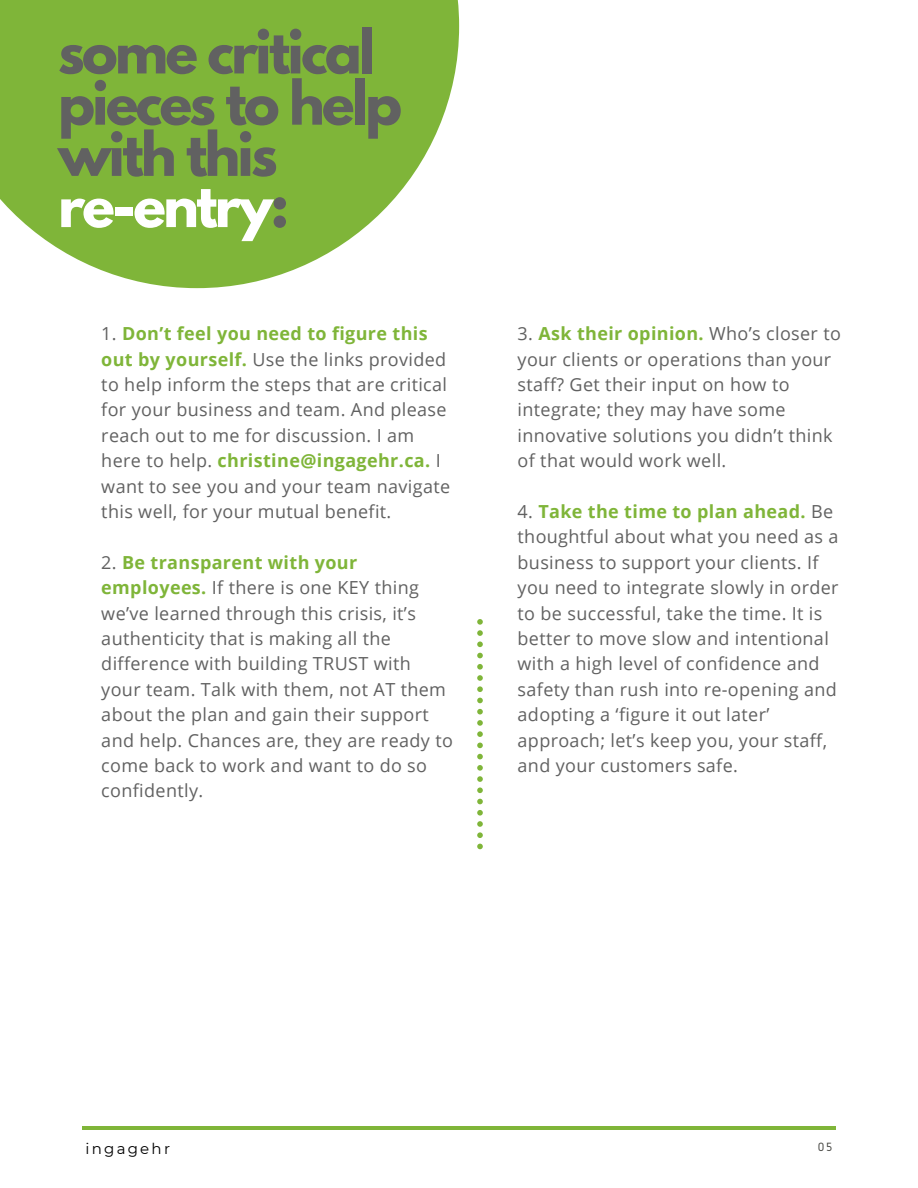
<style>
.page{position:relative;width:918px;height:1188px;background:#fff}
.page>*{position:absolute;margin:0;border:0;box-sizing:border-box;transform-origin:0 0}
.t1{font:700 54px/51.2px "League Spartan";letter-spacing:-.05em;color:#616161}
.t2{font:18px/25.3px "Open Sans";letter-spacing:.02em;color:#616161}
.t3{font:15px "Montserrat";letter-spacing:.15em;color:#000}
.t4{font:12.45px "Gidole";color:#444440}
.s1{color:#fff}
.s2{font-weight:700;color:#7fb539}
</style>
<div class="page">
<hr style="left:82px;top:1126px;width:754px;height:3px;background:#7fb539">
<svg style="left:0;top:0;width:459px;height:288px;background:#92c056"></svg>
<svg style="left:477px;top:619px;width:6px;height:230px"></svg>
<h1 class="t1" style="left:58px;top:33px;width:345px">some critical pieces to help with this <span class="s1">re-entry</span>:</h1>
<p class="t2" style="left:101px;top:320px;width:350px">1. <span class="s2">Don’t feel you need to figure this out by yourself.</span> Use the links provided to help inform the steps that are critical for your business and team. And please reach out to me for discussion. I am here to help. <span class="s2">christine@ingagehr.ca.</span> I want to see you and your team navigate this well, for your mutual benefit.</p>
<p class="t2" style="left:101px;top:549px;width:353px">2. <span class="s2">Be transparent with your employees.</span> If there is one KEY thing we’ve learned through this crisis, it’s authenticity that is making all the difference with building TRUST with your team. Talk with them, not AT them about the plan and gain their support and help. Chances are, they are ready to come back to work and want to do so confidently.</p>
<p class="t2" style="left:518px;top:320px;width:325px">3. <span class="s2">Ask their opinion.</span> Who’s closer to your clients or operations than your staff? Get their input on how to integrate; they may have some innovative solutions you didn’t think of that would work well.</p>
<p class="t2" style="left:518px;top:498px;width:323px">4. <span class="s2">Take the time to plan ahead.</span> Be thoughtful about what you need as a business to support your clients. If you need to integrate slowly in order to be successful, take the time. It is better to move slow and intentional with a high level of confidence and safety than rush into re-opening and adopting a ‘figure it out later’ approach; let’s keep you, your staff, and your customers safe.</p>
<p class="t3" style="left:85px;top:1139px;width:86px">ingagehr</p>
<p class="t4" style="left:818px;top:1140px;width:16px">05</p>
</div>
